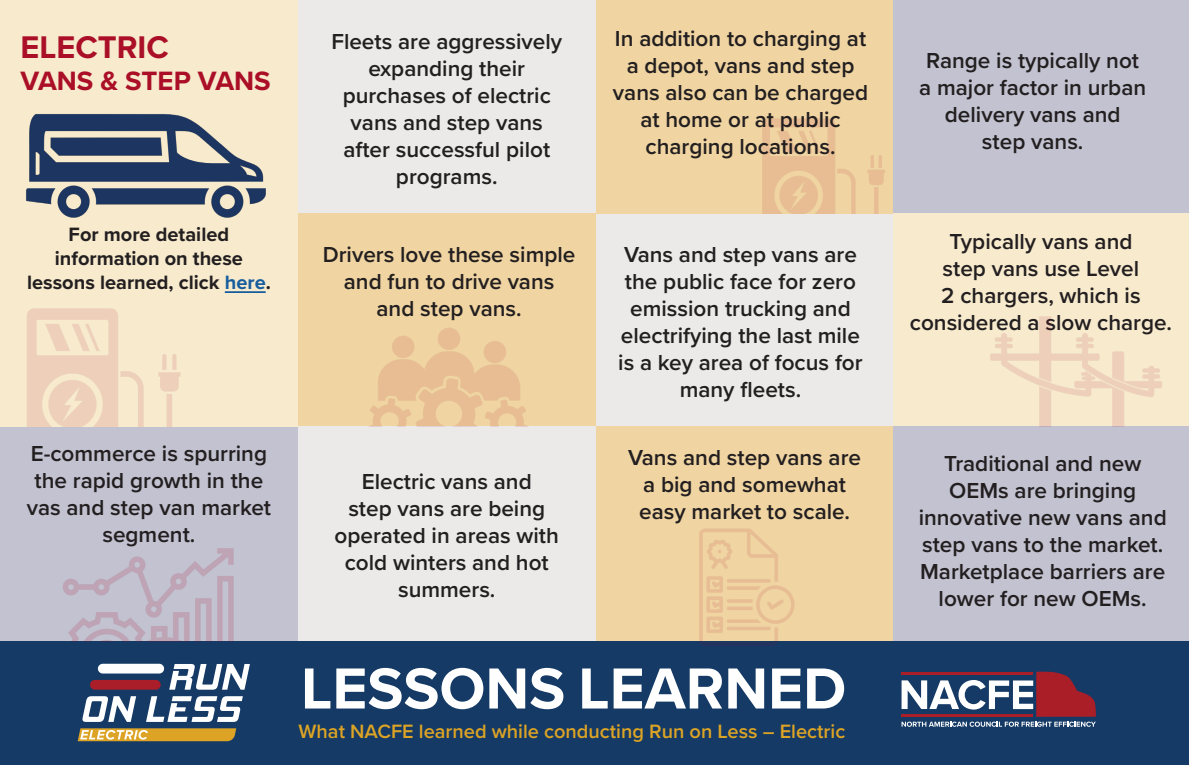
<style>
.page{position:relative;width:1189px;height:765px;background:#fff}
.page>*{position:absolute;margin:0;border:0;box-sizing:border-box;transform-origin:0 0}
.t1{font:700 60px "Proxima Nova";color:#fff}
.t2{font:700 32.5px "Proxima Nova";color:#ab0f28}
.t3{font:700 27.5px "Proxima Nova";color:#ab0f28}
.t4{font:600 22.5px/27px "Proxima Nova";color:#231f20;text-align:center}
.t5{font:700 20px/24px "Proxima Nova";color:#231f20;text-align:center}
.t6{font:600 20px "Proxima Nova";color:#dca425}
.s1{color:#175d9e}
</style>
<div class="page">
<div style="left:0;top:641px;width:1188px;height:124px;background:#143a65"></div>
<svg style="left:78px;top:728px;width:158px;height:13px;background:#d8ab45"></svg>
<svg style="left:82px;top:696px;width:54px;height:26px"></svg>
<svg style="left:146px;top:696px;width:97px;height:26px"></svg>
<svg style="left:90px;top:664px;width:160px;height:26px"></svg>
<hr style="left:900px;top:715px;width:132px;height:2px;background:#aa1e28">
<svg style="left:901px;top:672px;width:194px;height:55px"></svg>
<div style="left:298px;top:0;width:297px;height:213px;background:#ebeae9"></div>
<div style="left:298px;top:213px;width:297px;height:213px;background:#f0d5a2"></div>
<div style="left:595px;top:213px;width:298px;height:213px;background:#ebeae9"></div>
<div style="left:595px;top:0;width:298px;height:213px;background:#f0d5a2"></div>
<div style="left:893px;top:0;width:295px;height:213px;background:#c2c2d0"></div>
<div style="left:893px;top:213px;width:295px;height:213px;background:#f7eacd"></div>
<img style="left:716px;top:118px;width:177px;height:96px">
<div style="left:0;top:426px;width:298px;height:215px;background:#c2c2d0"></div>
<div style="left:0;top:0;width:298px;height:426px;background:#f7eacd"></div>
<div style="left:298px;top:426px;width:297px;height:215px;background:#ebeae9"></div>
<div style="left:595px;top:426px;width:298px;height:215px;background:#f0d5a2"></div>
<div style="left:893px;top:426px;width:295px;height:215px;background:#c2c2d0"></div>
<img style="left:990px;top:316px;width:172px;height:110px">
<img style="left:26px;top:114px;width:240px;height:104px">
<hr style="left:225px;top:291px;width:40px;height:2px;background:#175d9e">
<img style="left:63px;top:548px;width:171px;height:93px">
<img style="left:370px;top:328px;width:157px;height:98px">
<img style="left:699px;top:528px;width:96px;height:118px">
<img style="left:27px;top:308px;width:154px;height:118px">
<p class="t2" style="left:20px;top:23px;width:150px">ELECTRIC</p>
<p class="t3" style="left:20px;top:60px;width:252px">VANS &amp; STEP VANS</p>
<p class="t5" style="left:27px;top:222px;width:245px">For more detailed information on these lessons learned, click <span class="s1">here</span>.</p>
<p class="t4" style="left:27px;top:440px;width:246px">E-commerce is spurring the rapid growth in the vas and step van market segment.</p>
<p class="t4" style="left:331px;top:27px;width:232px">Fleets are aggressively expanding their purchases of electric vans and step vans after successful pilot programs.</p>
<p class="t4" style="left:323px;top:240px;width:254px">Drivers love these simple and fun to drive vans and step vans.</p>
<p class="t4" style="left:334px;top:467px;width:226px">Electric vans and<br>step vans are being operated in areas with cold winters and hot summers.</p>
<p class="t4" style="left:612px;top:25px;width:256px">In addition to charging at a depot, vans and step vans also can be charged at home or at public charging locations.</p>
<p class="t4" style="left:618px;top:240px;width:246px">Vans and step vans are the public face for zero emission trucking and electrifying the last mile is a key area of focus for many fleets.</p>
<p class="t4" style="left:628px;top:443px;width:234px">Vans and step vans are a big and somewhat easy market to scale.</p>
<p class="t1" style="left:301px;top:644px;width:546px">LESSONS LEARNED</p>
<p class="t6" style="left:298px;top:717px;width:548px">What NACFE learned while conducting Run on Less – Electric</p>
<p class="t4" style="left:918px;top:46px;width:228px">Range is typically not a major factor in urban delivery vans and<br>step vans.</p>
<p class="t4" style="left:909px;top:228px;width:264px">Typically vans and<br>step vans use Level<br>2 chargers, which is considered a slow charge.</p>
<p class="t4" style="left:918px;top:450px;width:249px">Traditional and new<br>OEMs are bringing innovative new vans and step vans to the market.<br>Marketplace barriers are lower for new OEMs.</p>
</div>
